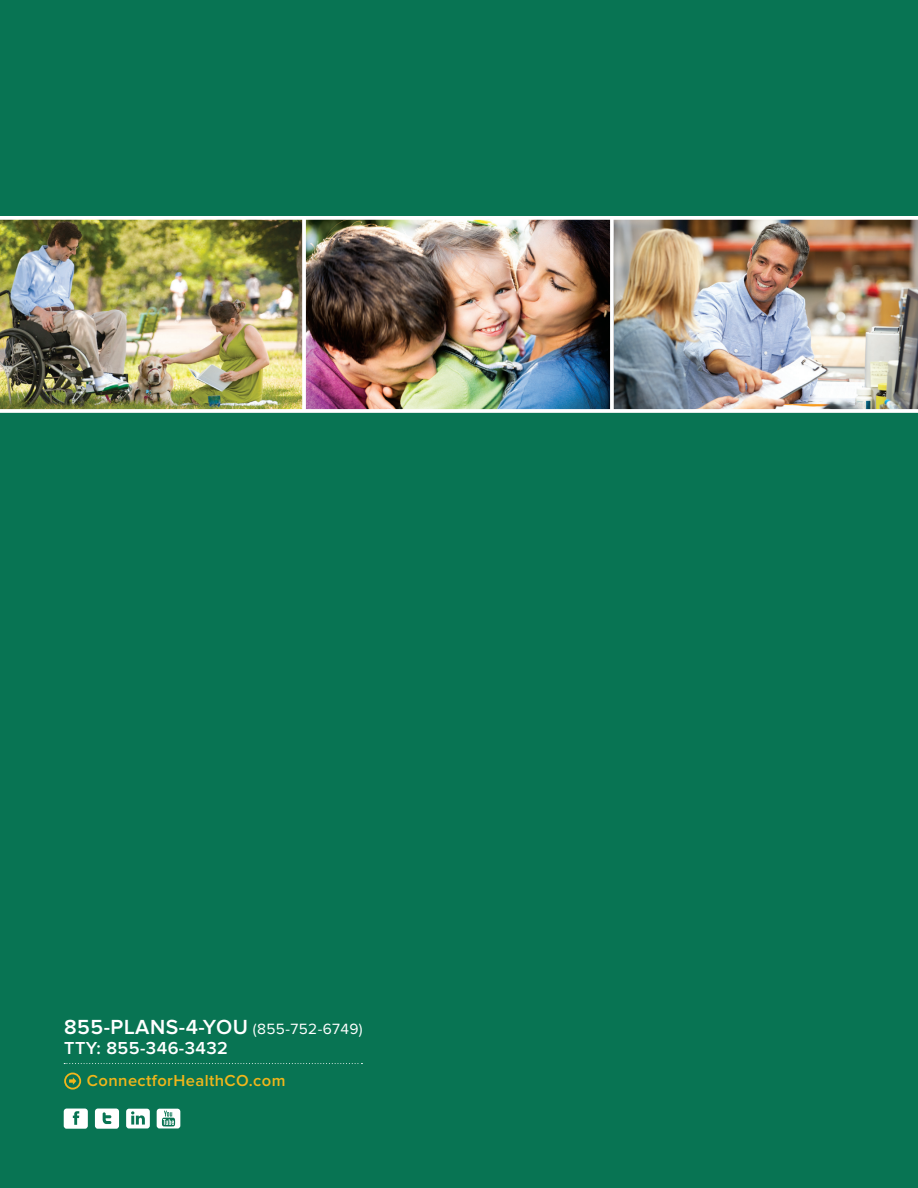
<style>
.page{position:relative;width:918px;height:1188px;background:#087453}
.page>*{position:absolute;margin:0;border:0;box-sizing:border-box;transform-origin:0 0}
.t1{font:600 21.15px "Proxima Nova";letter-spacing:.025em;color:#fff}
.t2{font:600 18px "Proxima Nova";letter-spacing:.025em;color:#fff}
.t3{font:600 16.5px "Proxima Nova";letter-spacing:.025em;color:#f1b61b}
.s1{font-weight:400;font-size:15.45px}
</style>
<div class="page">
<svg style="left:95px;top:1109px;width:24px;height:20px"></svg>
<svg style="left:64px;top:1109px;width:24px;height:20px"></svg>
<svg style="left:126px;top:1109px;width:24px;height:19px"></svg>
<svg style="left:157px;top:1109px;width:23px;height:19px"></svg>
<svg style="left:64px;top:1073px;width:17px;height:17px"></svg>
<svg style="left:64px;top:1063px;width:298px;height:1px"></svg>
<img style="left:0;top:220px;width:918px;height:189px">
<svg style="left:610px;top:220px;width:4px;height:189px"></svg>
<svg style="left:0;top:409px;width:918px;height:4px;background:#f3f7f5"></svg>
<svg style="left:0;top:216px;width:918px;height:4px;background:#f7f6f4"></svg>
<svg style="left:302px;top:219px;width:4px;height:191px"></svg>
<p class="t1" style="left:64px;top:1017px;width:300px">855-PLANS-4-YOU <span class="s1">(855-752-6749)</span></p>
<p class="t2" style="left:64px;top:1040px;width:165px">TTY: 855-346-3432</p>
<p class="t3" style="left:87px;top:1073px;width:200px">ConnectforHealthCO.com</p>
</div>
